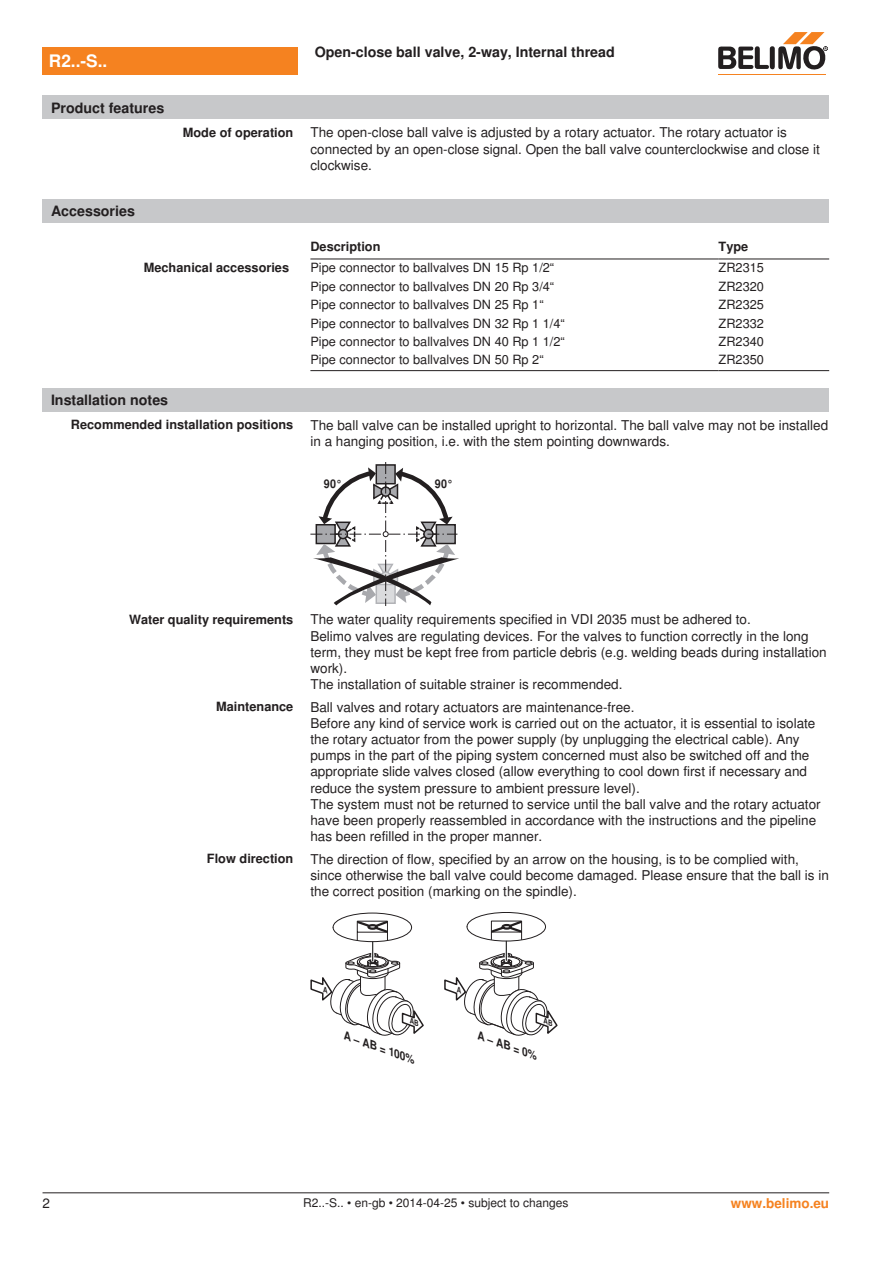
<style>
.page{position:relative;width:893px;height:1263px;background:#fff}
.page>*{position:absolute;margin:0;border:0;box-sizing:border-box;transform-origin:0 0}
.t1{font:700 17.25px "Nimbus Sans BEL";color:#fff}
.t2{font:700 14.25px "Nimbus Sans BEL";color:#231f20}
.t3{font:13.5px/16.2px "Nimbus Sans BEL";color:#231f20}
.Rechtsbündig_Footer{font:700 13.5px "Nimbus Sans BEL";color:#f58220}
.Tabellentext_1mm{font:12.75px "Nimbus Sans BEL";color:#231f20}
.Rechtsbündig{font:700 12.75px "Nimbus Sans BEL";color:#231f20}
.Tabellenkopf_rechtsb{font:700 12.75px "Nimbus Sans BEL";color:#231f20}
.Tabellenkopf{font:700 12.75px "Nimbus Sans BEL";color:#231f20}
.Footer_EU_center{font:12px "Nimbus Sans BEL";color:#231f20}
.t4{font:700 12px "Nimbus Sans BEL";color:#231f20;scale:.9 1}
.t5{font:italic 700 11.25px "Nimbus Sans BEL";color:#231f20;scale:.96 1}
</style>
<div class="page">
<div style="left:43px;top:199px;width:786px;height:24px;background:#c7c8ca"></div>
<hr style="left:310px;top:259px;width:409px;height:1px;background:#231f20">
<hr style="left:719px;top:259px;width:110px;height:1px;background:#231f20">
<hr style="left:310px;top:370px;width:409px;height:1px;background:#231f20">
<hr style="left:719px;top:370px;width:110px;height:1px;background:#231f20">
<div style="left:43px;top:388px;width:786px;height:23px;background:#c7c8ca"></div>
<svg style="left:310px;top:462px;width:149px;height:144px"></svg>
<div style="left:43px;top:47px;width:255px;height:27px;background:#f58220"></div>
<hr style="left:718px;top:74px;width:107px;height:1px;background:#f58220">
<svg style="left:718px;top:32px;width:110px;height:38px"></svg>
<div style="left:43px;top:96px;width:786px;height:23px;background:#c7c8ca"></div>
<hr style="left:43px;top:1192px;width:786px;height:1px;background:#231f20">
<svg style="left:310px;top:912px;width:114px;height:124px"></svg>
<svg style="left:444px;top:912px;width:114px;height:124px"></svg>
<p class="t1" style="left:49px;top:51px;width:60px">R2..-S..</p>
<p class="t2" style="left:51px;top:99px;width:115px">Product features</p>
<p class="t2" style="left:51px;top:203px;width:85px">Accessories</p>
<p class="t2" style="left:315px;top:44px;width:302px">Open-close ball valve, 2-way, Internal thread</p>
<p class="Rechtsbündig" style="left:183px;top:125px;width:112px">Mode of operation</p>
<p class="t3" style="left:310px;top:125px;width:511px">The open-close ball valve is adjusted by a rotary actuator. The rotary actuator is connected by an open-close signal. Open the ball valve counterclockwise and close it clockwise.</p>
<p class="Tabellenkopf" style="left:310px;top:239px;width:72px">Description</p>
<p class="Tabellenkopf" style="left:719px;top:239px;width:31px">Type</p>
<p class="Tabellenkopf_rechtsb" style="left:144px;top:260px;width:147px">Mechanical accessories</p>
<p class="Tabellentext_1mm" style="left:310px;top:260px;width:245px">Pipe connector to ballvalves DN 15 Rp 1/2“</p>
<p class="Tabellentext_1mm" style="left:719px;top:260px;width:47px">ZR2315</p>
<p class="Tabellentext_1mm" style="left:310px;top:278px;width:245px">Pipe connector to ballvalves DN 20 Rp 3/4“</p>
<p class="Tabellentext_1mm" style="left:719px;top:278px;width:47px">ZR2320</p>
<p class="Tabellentext_1mm" style="left:310px;top:297px;width:235px">Pipe connector to ballvalves DN 25 Rp 1“</p>
<p class="Tabellentext_1mm" style="left:719px;top:297px;width:47px">ZR2325</p>
<p class="Tabellentext_1mm" style="left:310px;top:315px;width:256px">Pipe connector to ballvalves DN 32 Rp 1 1/4“</p>
<p class="Tabellentext_1mm" style="left:719px;top:315px;width:47px">ZR2332</p>
<p class="Tabellentext_1mm" style="left:310px;top:334px;width:256px">Pipe connector to ballvalves DN 40 Rp 1 1/2“</p>
<p class="Tabellentext_1mm" style="left:719px;top:334px;width:47px">ZR2340</p>
<p class="Tabellentext_1mm" style="left:310px;top:352px;width:235px">Pipe connector to ballvalves DN 50 Rp 2“</p>
<p class="Tabellentext_1mm" style="left:719px;top:352px;width:47px">ZR2350</p>
<p class="t2" style="left:51px;top:391px;width:119px">Installation notes</p>
<p class="Rechtsbündig" style="left:71px;top:417px;width:224px">Recommended installation positions</p>
<p class="t3" style="left:310px;top:417px;width:519px">The ball valve can be installed upright to horizontal. The ball valve may not be installed in a hanging position, i.e. with the stem pointing downwards.</p>
<p class="t4" style="left:324px;top:477px;width:22px">90°</p>
<p class="t4" style="left:435px;top:477px;width:22px">90°</p>
<p class="Rechtsbündig" style="left:129px;top:612px;width:166px">Water quality requirements</p>
<p class="t3" style="left:310px;top:612px;width:442px">The water quality requirements specified in VDI 2035 must be adhered to.</p>
<p class="t3" style="left:310px;top:628px;width:518px">Belimo valves are regulating devices. For the valves to function correctly in the long term, they must be kept free from particle debris (e.g. welding beads during installation work).</p>
<p class="t3" style="left:310px;top:677px;width:314px">The installation of suitable strainer is recommended.</p>
<p class="Rechtsbündig" style="left:216px;top:699px;width:79px">Maintenance</p>
<p class="t3" style="left:310px;top:699px;width:326px">Ball valves and rotary actuators are maintenance-free.</p>
<p class="t3" style="left:310px;top:715px;width:506px">Before any kind of service work is carried out on the actuator, it is essential to isolate the rotary actuator from the power supply (by unplugging the electrical cable). Any pumps in the part of the piping system concerned must also be switched off and the appropriate slide valves closed (allow everything to cool down first if necessary and reduce the system pressure to ambient pressure level).</p>
<p class="t3" style="left:310px;top:796px;width:512px">The system must not be returned to service until the ball valve and the rotary actuator have been properly reassembled in accordance with the instructions and the pipeline has been refilled in the proper manner.</p>
<p class="Rechtsbündig" style="left:207px;top:851px;width:88px">Flow direction</p>
<p class="t3" style="left:310px;top:851px;width:520px">The direction of flow, specified by an arrow on the housing, is to be complied with, since otherwise the ball valve could become damaged. Please ensure that the ball is in the correct position (marking on the spindle).</p>
<p class="t5" style="left:347px;top:1029px;width:80px;rotate:20deg">A – AB = 100%</p>
<p class="t5" style="left:481px;top:1029px;width:67px;rotate:20deg">A – AB = 0%</p>
<p class="t3" style="left:43px;top:1196px;width:9px">2</p>
<p class="Footer_EU_center" style="left:303px;top:1196px;width:267px">R2..-S.. • en-gb • 2014-04-25 • subject to changes</p>
<p class="Rechtsbündig_Footer" style="left:731px;top:1195px;width:100px">www.belimo.eu</p>
</div>
